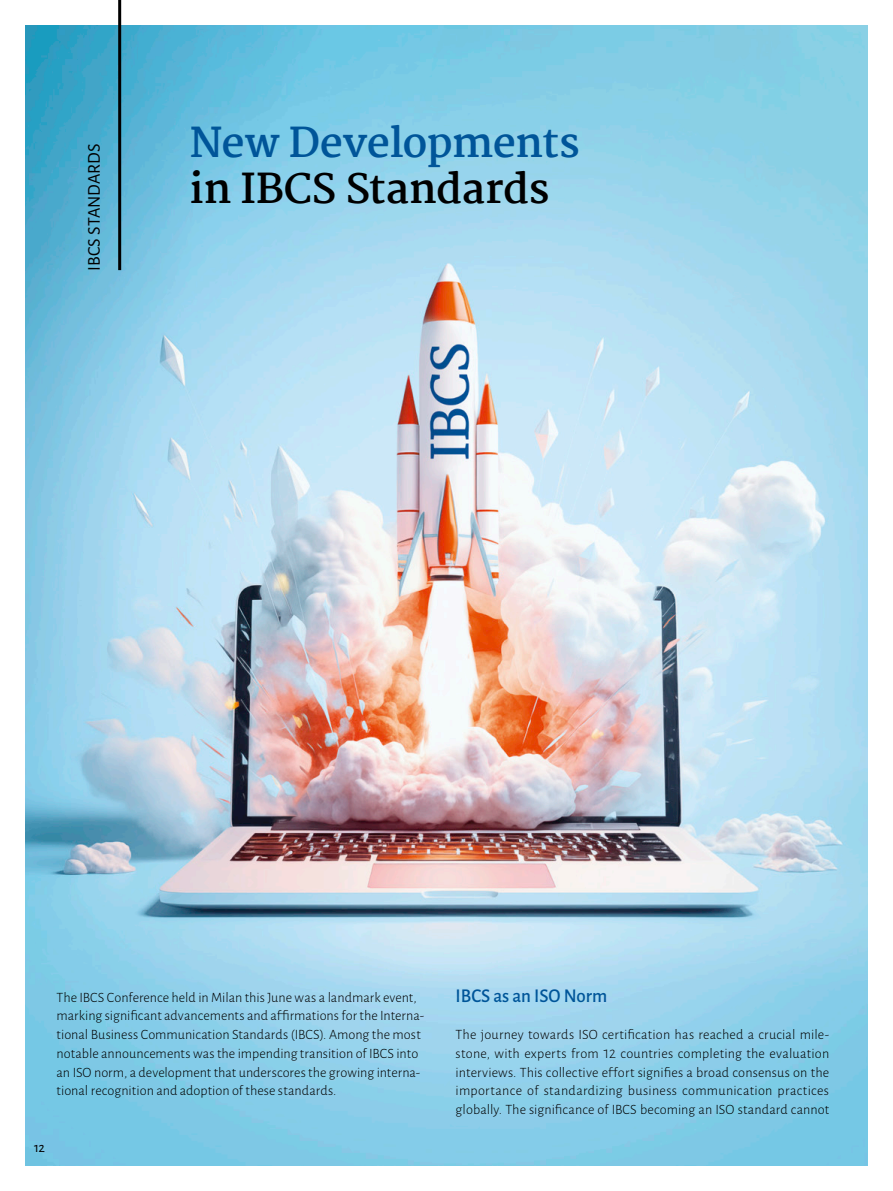
<style>
.page{position:relative;width:893px;height:1191px;background:#fff}
.page>*{position:absolute;margin:0;border:0;box-sizing:border-box;transform-origin:0 0}
.t1{font:700 40.5px "Martel";letter-spacing:-.02em;color:#059}
.t2{font:700 40.5px "Martel";letter-spacing:-.01em;color:#000}
.t3{font:500 19.5px "Alegreya Sans";color:#059}
.t4{font:18px "Alegreya Sans";letter-spacing:-.005em;color:#000}
.t5{font:300 14.25px/18.8px "Alegreya Sans";color:#000}
.t6{font:14.25px "Alegreya Sans";color:#000}
</style>
<div class="page">
<img style="left:26px;top:26px;width:841px;height:1139px">
<hr style="left:118px;top:0;width:3px;height:270px;background:#000">
<p class="t4" style="left:87px;top:271px;width:128px;rotate:-90deg">IBCS STANDARDS</p>
<h1 class="t1" style="left:190px;top:119px;width:392px">New Developments</h1>
<h1 class="t2" style="left:190px;top:166px;width:361px">in IBCS Standards</h1>
<p class="t5" style="left:57px;top:988px;width:369px">The IBCS Conference held in Milan this June was a landmark event, marking significant advancements and affirmations for the Interna&shy;tional Business Communication Standards (IBCS). Among the most notable announcements was the impending transition of IBCS into an ISO norm, a development that underscores the growing interna&shy;tional recognition and adoption of these standards.</p>
<p class="t6" style="left:34px;top:1141px;width:12px">12</p>
<h2 class="t3" style="left:456px;top:988px;width:153px">IBCS as an ISO Norm</h2>
<p class="t5" style="left:456px;top:1026px;width:375px;text-align:justify">The journey towards ISO certification has reached a crucial mile&shy;stone, with experts from 12 countries completing the evaluation interviews. This collective effort signifies a broad consensus on the importance of standardizing business communication practices globally. The significance of IBCS becoming an ISO standard cannot</p>
</div>
